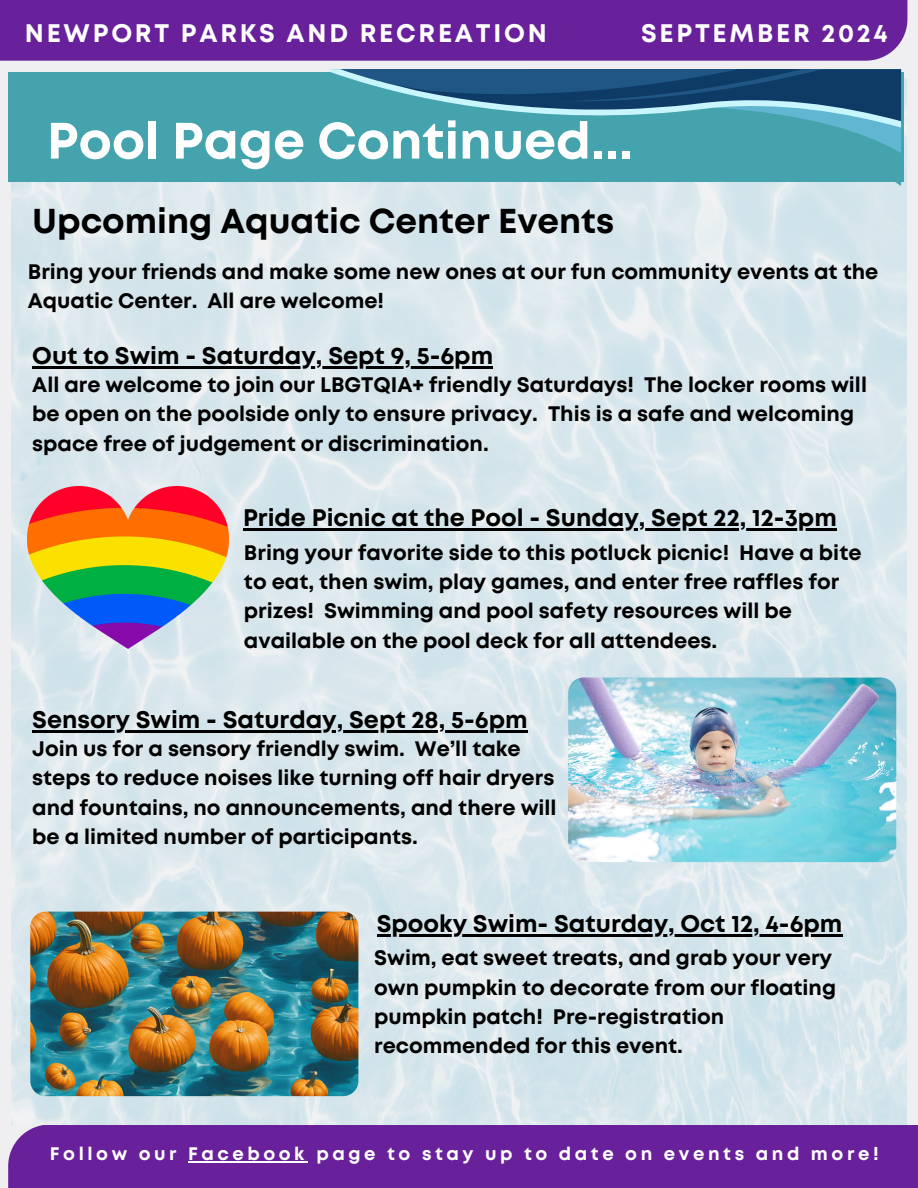
<style>
.page{position:relative;width:918px;height:1188px;background:#efeff1}
.page>*{position:absolute;margin:0;border:0;box-sizing:border-box;transform-origin:0 0}
.t1{font:700 51px "Mont";color:#fff}
.t2{font:700 34.5px "Mont";color:#000}
.t3{font:700 25.35px "Mont";letter-spacing:.11em;color:#fff}
.t4{font:700 24px "Mont";color:#000}
.t5{font:700 21px/29.2px "Mont";color:#000}
.t6{font:700 18.15px "Mont";letter-spacing:.2em;color:#fff}
</style>
<div class="page">
<div style="left:8px;top:1125px;width:910px;height:63px;background:#69209b"></div>
<div style="left:0;top:0;width:907px;height:61px;background:#69209b"></div>
<img style="left:12px;top:78px;width:895px;height:1047px">
<div style="left:8px;top:72px;width:896px;height:110px;background:#44a3ac"></div>
<svg style="left:329px;top:69px;width:572px;height:117px"></svg>
<hr style="left:32px;top:730px;width:496px;height:3px;background:#000">
<img style="left:568px;top:678px;width:328px;height:184px;border-radius:15px">
<img style="left:30px;top:912px;width:328px;height:184px;border-radius:15px">
<hr style="left:377px;top:934px;width:465px;height:2px;background:#000">
<hr style="left:188px;top:1161px;width:120px;height:2px;background:#fff">
<hr style="left:32px;top:367px;width:461px;height:2px;background:#000">
<img style="left:28px;top:487px;width:200px;height:162px">
<hr style="left:243px;top:528px;width:594px;height:3px;background:#000">
<h5 class="t3" style="left:25px;top:24px;width:523px">NEWPORT PARKS AND RECREATION</h5>
<h5 class="t3" style="left:641px;top:24px;width:248px">SEPTEMBER 2024</h5>
<p class="t1" style="left:47px;top:122px;width:587px">Pool Page Continued...</p>
<h4 class="t2" style="left:32px;top:208px;width:583px">Upcoming Aquatic Center Events</h4>
<h5 class="t5" style="left:28px;top:258px;width:852px">Bring your friends and make some new ones at our fun community events at the<br>Aquatic Center. All are welcome!</h5>
<h4 class="t4" style="left:32px;top:347px;width:462px">Out to Swim - Saturday, Sept 9, 5-6pm</h4>
<p class="t5" style="left:32px;top:372px;width:836px">All are welcome to join our LBGTQIA+ friendly Saturdays! The locker rooms will be open on the poolside only to ensure privacy. This is a safe and welcoming space free of judgement or discrimination.</p>
<h4 class="t4" style="left:243px;top:509px;width:595px">Pride Picnic at the Pool - Sunday, Sept 22, 12-3pm</h4>
<p class="t5" style="left:244px;top:540px;width:619px">Bring your favorite side to this potluck picnic! Have a bite to eat, then swim, play games, and enter free raffles for prizes! Swimming and pool safety resources will be available on the pool deck for all attendees.</p>
<h3 class="t4" style="left:32px;top:711px;width:497px">Sensory Swim - Saturday, Sept 28, 5-6pm</h3>
<h3 class="t5" style="left:32px;top:736px;width:526px">Join us for a sensory friendly swim. We’ll take steps to reduce noises like turning off hair dryers and fountains, no announcements, and there will be a limited number of participants.</h3>
<h2 class="t4" style="left:377px;top:914px;width:467px">Spooky Swim- Saturday, Oct 12, 4-6pm</h2>
<p class="t5" style="left:374px;top:945px;width:463px">Swim, eat sweet treats, and grab your very own pumpkin to decorate from our floating pumpkin patch! Pre-registration recommended for this event.</p>
<h4 class="t6" style="left:50px;top:1147px;width:830px">Follow our Facebook page to stay up to date on events and more!</h4>
</div>
